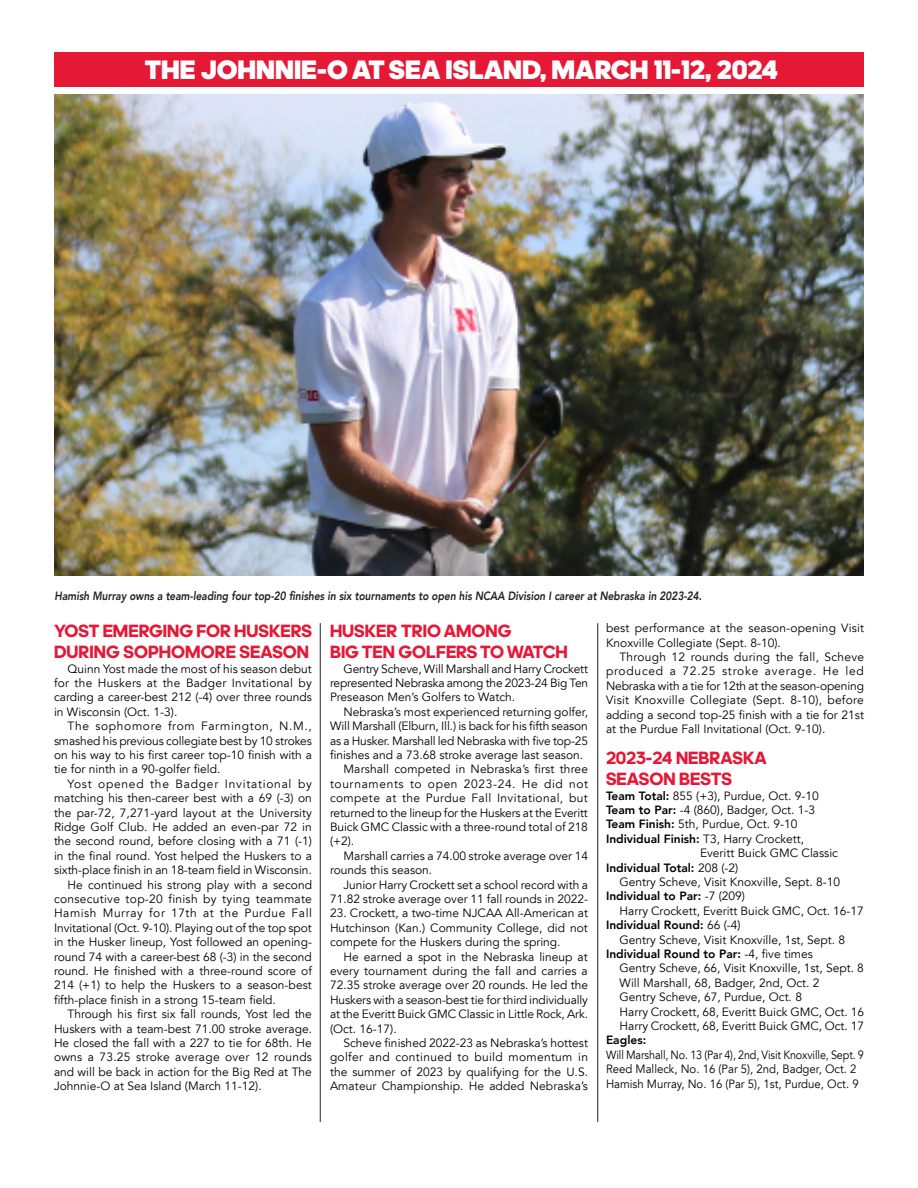
<style>
.page{position:relative;width:918px;height:1188px;background:#fff}
.page>*{position:absolute;margin:0;border:0;box-sizing:border-box;transform-origin:0 0}
.t1{font:900 27px "adineue PRO";color:#fff}
.t2{font:700 18px "adineue PRO";color:#e51836}
.t3{font:12px/14.4px "Avenir LT Std";color:#000;text-align:justify}
.t4{font:800 12px "Avenir LT Std";color:#000}
.t5{font:italic 800 12px "Avenir LT Std";color:#231f20;scale:.85 1}
.t6{font:12px "Avenir LT Std";color:#000;scale:.95 1}
.t7{font:12px "Avenir LT Std";color:#000;scale:.9 1}
.s1{font-weight:800}
.s2{font-weight:400}
</style>
<div class="page">
<div style="left:55px;top:52px;width:809px;height:35px;background:#e51836"></div>
<hr style="left:320px;top:623px;width:1px;height:499px;background:#231f20">
<hr style="left:597px;top:623px;width:1px;height:499px;background:#231f20">
<img style="left:54px;top:94px;width:810px;height:482px">
<p class="t1" style="left:145px;top:53px;width:635px">THE JOHNNIE-O AT SEA ISLAND, MARCH 11-12, 2024</p>
<p class="t5" style="left:54px;top:589px;width:763px">Hamish Murray owns a team-leading four top-20 finishes in six tournaments to open his NCAA Division I career at Nebraska in 2023-24.</p>
<p class="t2" style="left:54px;top:620px;width:260px">YOST EMERGING FOR HUSKERS</p>
<p class="t2" style="left:54px;top:642px;width:257px">DURING SOPHOMORE SEASON</p>
<p class="t3" style="left:54px;top:662px;width:259px;text-indent:14px">Quinn Yost made the most of his season debut for the Huskers at the Badger Invitational by carding a career-best 212 (-4) over three rounds in Wisconsin (Oct. 1-3).</p>
<p class="t3" style="left:54px;top:719px;width:259px;text-indent:14px">The sophomore from Farmington, N.M., smashed his previous collegiate best by 10 strokes on his way to his first career top-10 finish with a tie for ninth in a 90-golfer field.</p>
<p class="t3" style="left:54px;top:777px;width:260px;text-indent:14px">Yost opened the Badger Invitational by matching his then-career best with a 69 (-3) on the par-72, 7,271-yard layout at the University Ridge Golf Club. He added an even-par 72 in the second round, before closing with a 71 (-1) in the final round. Yost helped the Huskers to a sixth-place finish in an 18-team field in Wisconsin.</p>
<p class="t3" style="left:54px;top:878px;width:260px;text-indent:14px">He continued his strong play with a second consecutive top-20 finish by tying teammate Hamish Murray for 17th at the Purdue Fall Invitational (Oct. 9-10). Playing out of the top spot in the Husker lineup, Yost followed an opening&shy;round 74 with a career-best 68 (-3) in the second round. He finished with a three-round score of 214 (+1) to help the Huskers to a season-best fifth-place finish in a strong 15-team field.</p>
<p class="t3" style="left:54px;top:1007px;width:260px;text-indent:14px">Through his first six fall rounds, Yost led the Huskers with a team-best 71.00 stroke average.<br>He closed the fall with a 227 to tie for 68th. He owns a 73.25 stroke average over 12 rounds and will be back in action for the Big Red at The Johnnie-O at Sea Island (March 11-12).</p>
<p class="t3" style="left:606px;top:621px;width:260px">best performance at the season-opening Visit<br>Knoxville Collegiate (Sept. 8-10).</p>
<p class="t3" style="left:606px;top:650px;width:260px;text-indent:14px">Through 12 rounds during the fall, Scheve produced a 72.25 stroke average. He led Nebraska with a tie for 12th at the season-opening Visit Knoxville Collegiate (Sept. 8-10), before adding a second top-25 finish with a tie for 21st at the Purdue Fall Invitational (Oct. 9-10).</p>
<p class="t2" style="left:606px;top:747px;width:162px">2023-24 NEBRASKA</p>
<p class="t2" style="left:606px;top:769px;width:127px">SEASON BESTS</p>
<p class="t3" style="left:606px;top:789px;width:214px"><span class="s1">Team Total:</span> 855 (+3), Purdue, Oct. 9-10</p>
<p class="t3" style="left:606px;top:803px;width:211px"><span class="s1">Team to Par:</span> -4 (860), Badger, Oct. 1-3</p>
<p class="t3" style="left:606px;top:817px;width:193px"><span class="s1">Team Finish:</span> 5th, Purdue, Oct. 9-10</p>
<p class="t4" style="left:606px;top:832px;width:200px">Individual Finish: <span class="s2">T3, Harry Crockett,</span></p>
<p class="t3" style="left:700px;top:846px;width:139px">Everitt Buick GMC Classic</p>
<p class="t4" style="left:606px;top:860px;width:134px">Individual Total: <span class="s2">208 (-2)</span></p>
<p class="t3" style="left:620px;top:875px;width:222px">Gentry Scheve, Visit Knoxville, Sept. 8-10</p>
<p class="t4" style="left:606px;top:889px;width:140px">Individual to Par: <span class="s2">-7 (209)</span></p>
<p class="t3" style="left:620px;top:904px;width:246px">Harry Crockett, Everitt Buick GMC, Oct. 16-17</p>
<p class="t4" style="left:606px;top:918px;width:136px">Individual Round: <span class="s2">66 (-4)</span></p>
<p class="t3" style="left:620px;top:933px;width:227px">Gentry Scheve, Visit Knoxville, 1st, Sept. 8</p>
<p class="t4" style="left:606px;top:947px;width:208px">Individual Round to Par: <span class="s2">-4, five times</span></p>
<p class="t3" style="left:620px;top:961px;width:246px">Gentry Scheve, 66, Visit Knoxville, 1st, Sept. 8</p>
<p class="t3" style="left:620px;top:976px;width:202px">Will Marshall, 68, Badger, 2nd, Oct. 2</p>
<p class="t3" style="left:620px;top:990px;width:184px">Gentry Scheve, 67, Purdue, Oct. 8</p>
<p class="t3" style="left:620px;top:1005px;width:246px">Harry Crockett, 68, Everitt Buick GMC, Oct. 16</p>
<p class="t3" style="left:620px;top:1019px;width:246px">Harry Crockett, 68, Everitt Buick GMC, Oct. 17</p>
<p class="t4" style="left:606px;top:1033px;width:42px">Eagles:</p>
<p class="t7" style="left:606px;top:1048px;width:288px">Will Marshall, No. 13 (Par 4), 2nd, Visit Knoxville, Sept. 9</p>
<p class="t6" style="left:606px;top:1062px;width:265px">Reed Malleck, No. 16 (Par 5), 2nd, Badger, Oct. 2</p>
<p class="t6" style="left:606px;top:1077px;width:268px">Hamish Murray, No. 16 (Par 5), 1st, Purdue, Oct. 9</p>
<p class="t2" style="left:330px;top:620px;width:183px">HUSKER TRIO AMONG</p>
<p class="t2" style="left:330px;top:642px;width:239px">BIG TEN GOLFERS TO WATCH</p>
<p class="t3" style="left:330px;top:662px;width:260px;text-indent:14px">Gentry Scheve, Will Marshall and Harry Crockett represented Nebraska among the 2023-24 Big Ten Preseason Men’s Golfers to Watch.</p>
<p class="t3" style="left:330px;top:705px;width:260px;text-indent:14px">Nebraska’s most experienced returning golfer, Will Marshall (Elburn, Ill.) is back for his fifth season as a Husker. Marshall led Nebraska with five top-25 finishes and a 73.68 stroke average last season.</p>
<p class="t3" style="left:330px;top:762px;width:260px;text-indent:14px">Marshall competed in Nebraska’s first three tournaments to open 2023-24. He did not compete at the Purdue Fall Invitational, but returned to the lineup for the Huskers at the Everitt Buick GMC Classic with a three-round total of 218 (+2).</p>
<p class="t3" style="left:330px;top:849px;width:260px;text-indent:14px">Marshall carries a 74.00 stroke average over 14 rounds this season.</p>
<p class="t3" style="left:330px;top:878px;width:260px;text-align:right">Junior Harry Crockett set a school record with a<br>71.82 stroke average over 11 fall rounds in 2022-</p>
<p class="t3" style="left:330px;top:906px;width:260px">23. Crockett, a two-time NJCAA All-American at Hutchinson (Kan.) Community College, did not compete for the Huskers during the spring.</p>
<p class="t3" style="left:330px;top:950px;width:260px;text-indent:14px">He earned a spot in the Nebraska lineup at every tournament during the fall and carries a 72.35 stroke average over 20 rounds. He led the Huskers with a season-best tie for third individually at the Everitt Buick GMC Classic in Little Rock, Ark. (Oct. 16-17).</p>
<p class="t3" style="left:330px;top:1036px;width:260px;text-indent:14px">Scheve finished 2022-23 as Nebraska’s hottest golfer and continued to build momentum in the summer of 2023 by qualifying for the U.S.<br>Amateur Championship. He added Nebraska’s</p>
</div>
